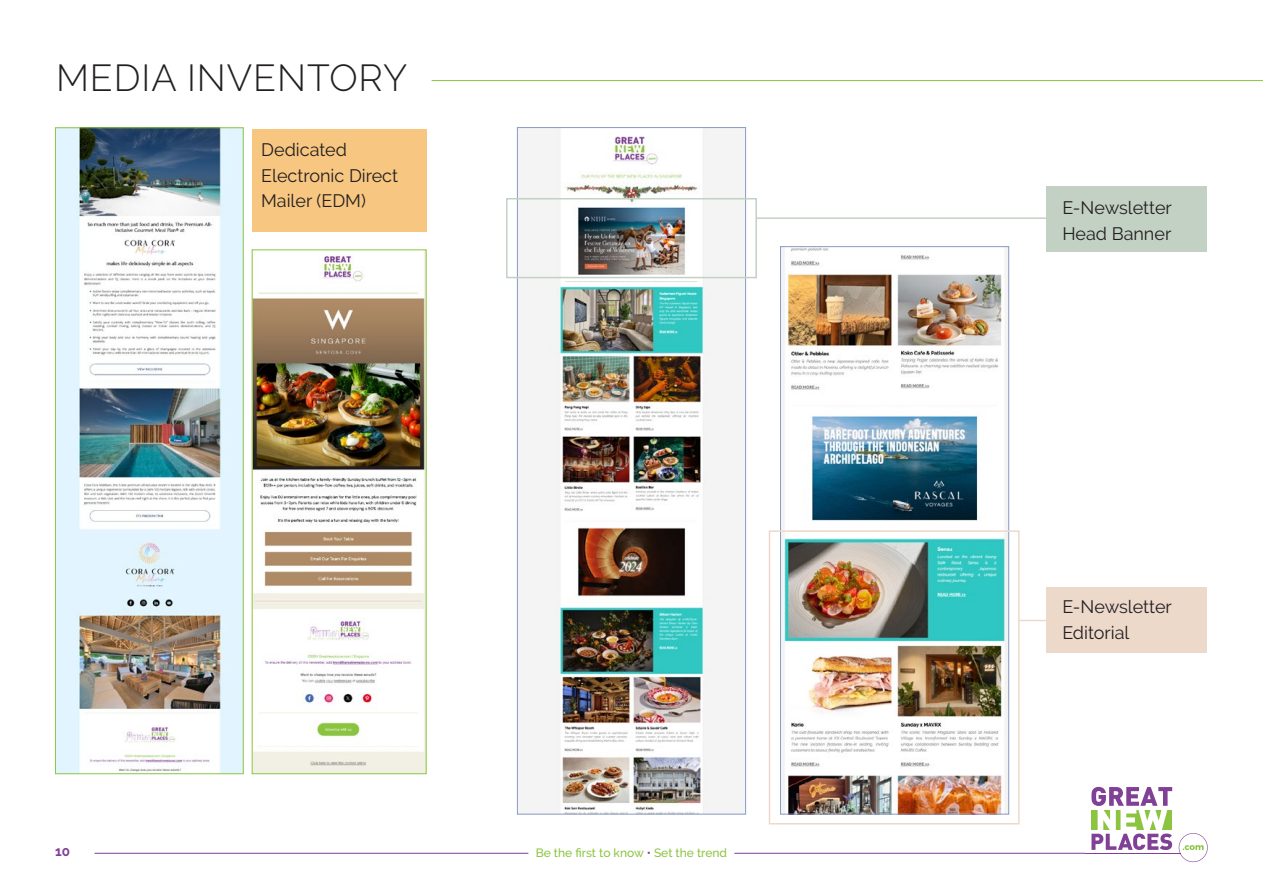
<style>
.page{position:relative;width:1263px;height:893px;background:#fff}
.page>*{position:absolute;margin:0;border:0;box-sizing:border-box;transform-origin:0 0}
.t1{font:300 37.5px "Raleway";letter-spacing:.025em;color:#231f20}
.t2{font:18px/25.5px "Raleway";color:#231f20}
.t3{font:700 13.5px "Raleway";color:#803e96}
.t4{font:500 12px "Raleway";color:#8cc440}
.s1{color:#804096}
</style>
<div class="page">
<hr style="left:95px;top:853px;width:433px;height:1px;background:#804096">
<hr style="left:734px;top:853px;width:351px;height:1px;background:#804096">
<hr style="left:1085px;top:853px;width:95px;height:1px;background:#804096">
<svg style="left:1091px;top:787px;width:81px;height:63px"></svg>
<svg style="left:1179px;top:833px;width:29px;height:29px"></svg>
<hr style="left:432px;top:80px;width:831px;height:1px;background:#8cc440">
<img style="left:519px;top:129px;width:225px;height:683px">
<div style="left:517px;top:127px;width:229px;height:687px;border:1px solid #889bc1"></div>
<img style="left:782px;top:248px;width:225px;height:564px">
<div style="left:780px;top:246px;width:229px;height:568px;border:1px solid #889bc1"></div>
<img style="left:254px;top:255px;width:170px;height:517px">
<img style="left:57px;top:130px;width:184px;height:642px">
<div style="left:55px;top:128px;width:188px;height:646px;border:1px solid #8bc640"></div>
<div style="left:1046px;top:186px;width:160px;height:66px;background:#c3d1c4"></div>
<div style="left:1046px;top:588px;width:161px;height:65px;background:#ecd9ca"></div>
<div style="left:252px;top:129px;width:174px;height:103px;background:#f7c681"></div>
<div style="left:506px;top:198px;width:251px;height:80px;border:2px solid #c3d1c4"></div>
<div style="left:769px;top:530px;width:250px;height:294px;border:2px solid #ecd9ca"></div>
<hr style="left:757px;top:217px;width:292px;height:2px;background:#c3d1c4">
<hr style="left:1019px;top:620px;width:30px;height:1px;background:#ecd9ca">
<h1 class="t1" style="left:56px;top:56px;width:353px">MEDIA INVENTORY</h1>
<p class="t2" style="left:261px;top:137px;width:138px">Dedicated<br>Electronic Direct<br>Mailer (EDM)</p>
<p class="t3" style="left:55px;top:844px;width:16px">10</p>
<p class="t4" style="left:536px;top:846px;width:193px">Be the first to know <span class="s1">•</span> Set the trend</p>
<p class="t2" style="left:1062px;top:195px;width:111px">E-Newsletter<br>Head Banner</p>
<p class="t2" style="left:1062px;top:594px;width:111px">E-Newsletter<br>Editorial</p>
</div>
